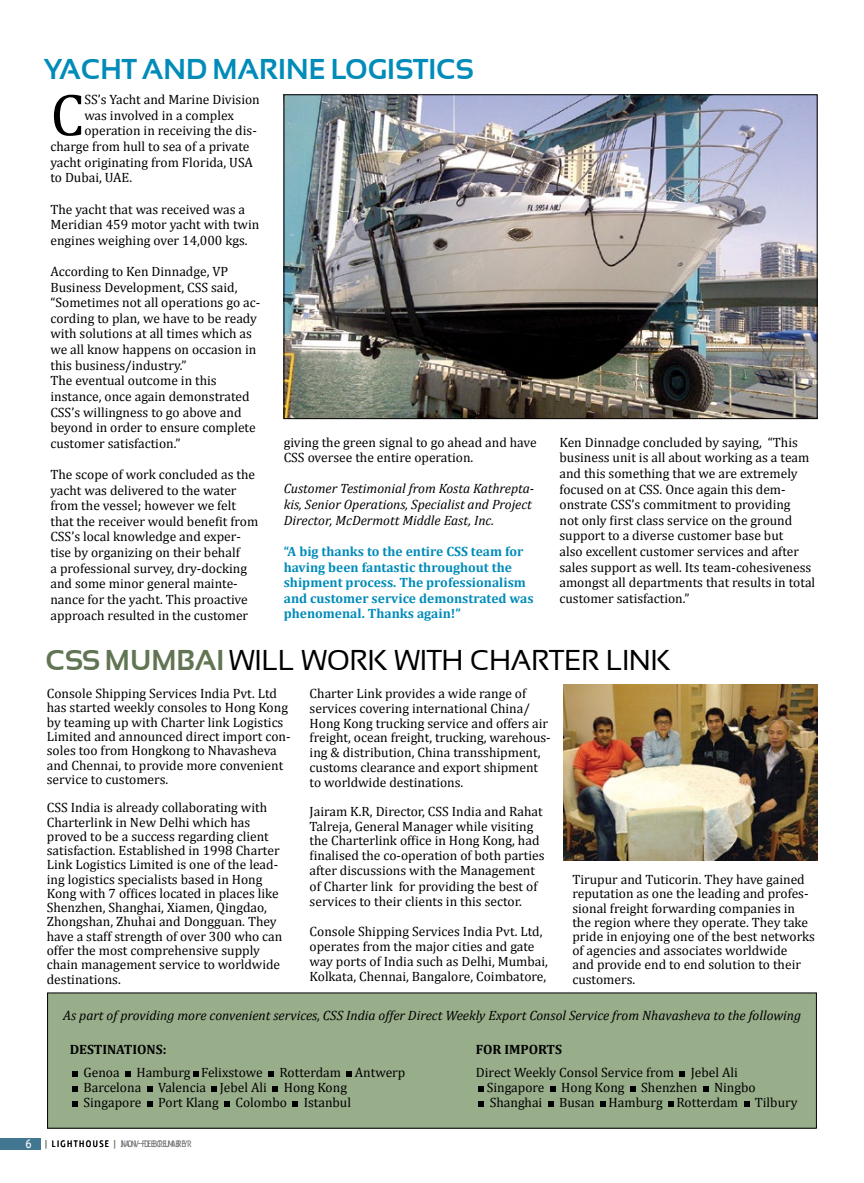
<style>
.page{position:relative;width:864px;height:1183px;background:#fff}
.page>*{position:absolute;margin:0;border:0;box-sizing:border-box;transform-origin:0 0}
.t1{font:60.3px "Cambria";color:#000}
.t2{font:52.5px "Cambria";color:#000}
.t3{font:28.5px "Sansation";color:#000}
.t4{font:700 28.5px "Sansation";color:#008bb9}
.t5{font:13.5px/15.6px "Cambria";color:#000}
.t6{font:italic 13.5px/15.6px "Cambria";color:#000}
.t7{font:700 13.5px/15.6px "Cambria";color:#008bb9}
.t8{font:700 13.5px "Cambria";color:#000}
.t9{font:12px "Aller";color:#fff;scale:.85 1}
.t10{font:9px "Aller";letter-spacing:.18em;color:#717275;scale:.85 1}
.t11{font:9px "Aller";color:#748370;scale:.85 1}
.s1{font-weight:700;color:#617453}
.s2{color:#000}
.s3{color:#748370}
</style>
<div class="page">
<div style="left:48px;top:992px;width:768px;height:135px;background:#98ad8a"></div>
<div style="left:0;top:1138px;width:41px;height:11px;background:#427791"></div>
<img style="left:286px;top:96px;width:529px;height:320px">
<img style="left:563px;top:684px;width:253px;height:176px">
<h3 class="t4" style="left:44px;top:53px;width:429px">YACHT AND MARINE LOGISTICS</h3>
<h1 class="t1" style="left:50px;top:79px;width:35px">C</h1>
<p class="t5" style="left:84px;top:92px;width:177px">SS’s Yacht and Marine Division</p>
<p class="t5" style="left:84px;top:107px;width:151px">was involved in a complex</p>
<p class="t5" style="left:84px;top:123px;width:174px">operation in receiving the dis-</p>
<p class="t5" style="left:50px;top:138px;width:200px">charge from hull to sea of a private</p>
<p class="t5" style="left:50px;top:154px;width:204px">yacht originating from Florida, USA</p>
<p class="t5" style="left:50px;top:170px;width:83px">to Dubai, UAE.</p>
<p class="t5" style="left:50px;top:201px;width:210px">The yacht that was received was a<br>Meridian 459 motor yacht with twin engines weighing over 14,000 kgs.</p>
<p class="t5" style="left:50px;top:263px;width:211px">According to Ken Dinnadge, VP<br>Business Development, CSS said, “Sometimes not all operations go ac&shy;cording to plan, we have to be ready with solutions at all times which as we all know happens on occasion in this business/industry.”<br>The eventual outcome in this instance, once again demonstrated<br>CSS’s willingness to go above and beyond in order to ensure complete customer satisfaction.”</p>
<p class="t5" style="left:50px;top:466px;width:209px">The scope of work concluded as the yacht was delivered to the water from the vessel; however we felt that the receiver would benefit from CSS’s local knowledge and exper&shy;tise by organizing on their behalf<br>a professional survey, dry-docking and some minor general mainte&shy;nance for the yacht. This proactive approach resulted in the customer</p>
<p class="t5" style="left:284px;top:434px;width:254px">giving the green signal to go ahead and have<br>CSS oversee the entire operation.</p>
<p class="t6" style="left:284px;top:480px;width:252px">Customer Testimonial from Kosta Kathrepta&shy;kis, Senior Operations, Specialist and Project<br>Director, McDermott Middle East, Inc.</p>
<p class="t7" style="left:284px;top:543px;width:251px">“A big thanks to the entire CSS team for having been fantastic throughout the shipment process. The professionalism and customer service demonstrated was phenomenal. Thanks again!”</p>
<p class="t5" style="left:559px;top:434px;width:257px">Ken Dinnadge concluded by saying, “This business unit is all about working as a team and this something that we are extremely focused on at CSS. Once again this dem&shy;onstrate CSS’s commitment to providing<br>not only first class service on the ground support to a diverse customer base but<br>also excellent customer services and after sales support as well. Its team-cohesiveness amongst all departments that results in total customer satisfaction.”</p>
<h3 class="t3" style="left:45px;top:644px;width:626px"><span class="s1">CSS MUMBAI</span> WILL WORK WITH CHARTER LI NK</h3>
<p class="t5" style="left:47px;top:686px;width:245px;line-height:14.2px">Console Shipping Services India Pvt. Ltd has started weekly consoles to Hong Kong by teaming up with Charter link Logistics Limited and announced direct import con&shy;soles too from Hongkong to Nhavasheva and Chennai, to provide more convenient service to customers.</p>
<p class="t5" style="left:47px;top:800px;width:237px;line-height:14.2px">CSS India is already collaborating with Charterlink in New Delhi which has proved to be a success regarding client satisfaction. Established in 1998 Charter Link Logistics Limited is one of the lead&shy;ing logistics specialists based in Hong Kong with 7 offices located in places like Shenzhen, Shanghai, Xiamen, Qingdao, Zhongshan, Zhuhai and Dongguan. They have a staff strength of over 300 who can offer the most comprehensive supply chain management service to worldwide destinations.</p>
<p class="t5" style="left:309px;top:686px;width:242px;line-height:14.7px">Charter Link provides a wide range of services covering international China/ Hong Kong trucking service and offers air freight, ocean freight, trucking, warehous&shy;ing &amp; distribution, China transshipment, customs clearance and export shipment to worldwide destinations.</p>
<p class="t5" style="left:309px;top:803px;width:236px;line-height:15px">Jairam K.R, Director, CSS India and Rahat Talreja, General Manager while visiting the Charterlink office in Hong Kong, had finalised the co-operation of both parties after discussions with the Management of Charter link for providing the best of services to their clients in this sector.</p>
<p class="t5" style="left:309px;top:923px;width:240px;line-height:15px">Console Shipping Services India Pvt. Ltd, operates from the major cities and gate way ports of India such as Delhi, Mumbai, Kolkata, Chennai, Bangalore, Coimbatore,</p>
<p class="t5" style="left:572px;top:872px;width:244px;line-height:14.2px">Tirupur and Tuticorin. They have gained reputation as one the leading and profes&shy;sional freight forwarding companies in the region where they operate. They take pride in enjoying one of the best networks of agencies and associates worldwide<br>and provide end to end solution to their customers.</p>
<p class="t6" style="left:63px;top:1006px;width:739px">As part of providing more convenient services, CSS India offer Direct Weekly Export Consol Service from Nhavasheva to the following</p>
<p class="t8" style="left:475px;top:1040px;width:87px">FOR IMPORTS</p>
<p class="t5" style="left:475px;top:1064px;width:199px">Direct Weekly Consol Service from</p>
<h2 class="t2" style="left:676px;top:1028px;width:12px">.</h2>
<p class="t5" style="left:690px;top:1064px;width:49px">Jebel Ali</p>
<h2 class="t2" style="left:476px;top:1043px;width:12px">.</h2>
<p class="t5" style="left:486px;top:1079px;width:59px">Singapore</p>
<h2 class="t2" style="left:547px;top:1043px;width:12px">.</h2>
<p class="t5" style="left:561px;top:1079px;width:65px">Hong Kong</p>
<h2 class="t2" style="left:627px;top:1043px;width:12px">.</h2>
<p class="t5" style="left:641px;top:1079px;width:57px">Shenzhen</p>
<h2 class="t2" style="left:700px;top:1043px;width:12px">.</h2>
<p class="t5" style="left:713px;top:1079px;width:43px">Ningbo</p>
<h2 class="t2" style="left:476px;top:1058px;width:12px">.</h2>
<p class="t5" style="left:489px;top:1094px;width:54px">Shanghai</p>
<h2 class="t2" style="left:545px;top:1058px;width:12px">.</h2>
<p class="t5" style="left:559px;top:1094px;width:37px">Busan</p>
<h2 class="t2" style="left:597px;top:1058px;width:12px">.</h2>
<p class="t5" style="left:608px;top:1094px;width:56px">Hamburg</p>
<h2 class="t2" style="left:665px;top:1058px;width:12px">.</h2>
<p class="t5" style="left:676px;top:1094px;width:63px">Rotterdam</p>
<h2 class="t2" style="left:740px;top:1058px;width:12px">.</h2>
<p class="t5" style="left:754px;top:1094px;width:44px">Tilbury</p>
<p class="t8" style="left:70px;top:1040px;width:98px">destinations:</p>
<h2 class="t2" style="left:70px;top:1027px;width:12px">.</h2>
<p class="t5" style="left:83px;top:1064px;width:38px">Genoa</p>
<h2 class="t2" style="left:123px;top:1027px;width:12px">.</h2>
<p class="t5" style="left:136px;top:1064px;width:56px">Hamburg</p>
<h2 class="t2" style="left:190px;top:1027px;width:12px">.</h2>
<p class="t5" style="left:201px;top:1064px;width:63px">Felixstowe</p>
<h2 class="t2" style="left:265px;top:1027px;width:12px">.</h2>
<p class="t5" style="left:279px;top:1064px;width:63px">Rotterdam</p>
<h2 class="t2" style="left:344px;top:1027px;width:12px">.</h2>
<p class="t5" style="left:355px;top:1064px;width:52px">Antwerp</p>
<h2 class="t2" style="left:70px;top:1042px;width:12px">.</h2>
<p class="t5" style="left:83px;top:1079px;width:59px">Barcelona</p>
<h2 class="t2" style="left:144px;top:1042px;width:12px">.</h2>
<p class="t5" style="left:158px;top:1079px;width:50px">Valencia</p>
<h2 class="t2" style="left:209px;top:1042px;width:12px">.</h2>
<p class="t5" style="left:220px;top:1079px;width:49px">Jebel Ali</p>
<h2 class="t2" style="left:270px;top:1042px;width:12px">.</h2>
<p class="t5" style="left:284px;top:1079px;width:65px">Hong Kong</p>
<h2 class="t2" style="left:70px;top:1057px;width:12px">.</h2>
<p class="t5" style="left:83px;top:1094px;width:59px">Singapore</p>
<h2 class="t2" style="left:144px;top:1057px;width:12px">.</h2>
<p class="t5" style="left:158px;top:1094px;width:62px">Port Klang</p>
<h2 class="t2" style="left:222px;top:1057px;width:12px">.</h2>
<p class="t5" style="left:235px;top:1094px;width:53px">Colombo</p>
<h2 class="t2" style="left:290px;top:1057px;width:12px">.</h2>
<p class="t5" style="left:303px;top:1094px;width:49px">Istanbul</p>
<p class="t9" style="left:25px;top:1136px;width:9px">6</p>
<p class="t11" style="left:45px;top:1137px;width:4px">|</p>
<p class="t10" style="left:52px;top:1137px;width:161px"><span class="s2">LIGHTHOUSE</span> <span class="s3">|</span> JAN-FEBRUARY</p>
<p class="t10" style="left:121px;top:1137px;width:85px">NOV-DECEMBER</p>
</div>
